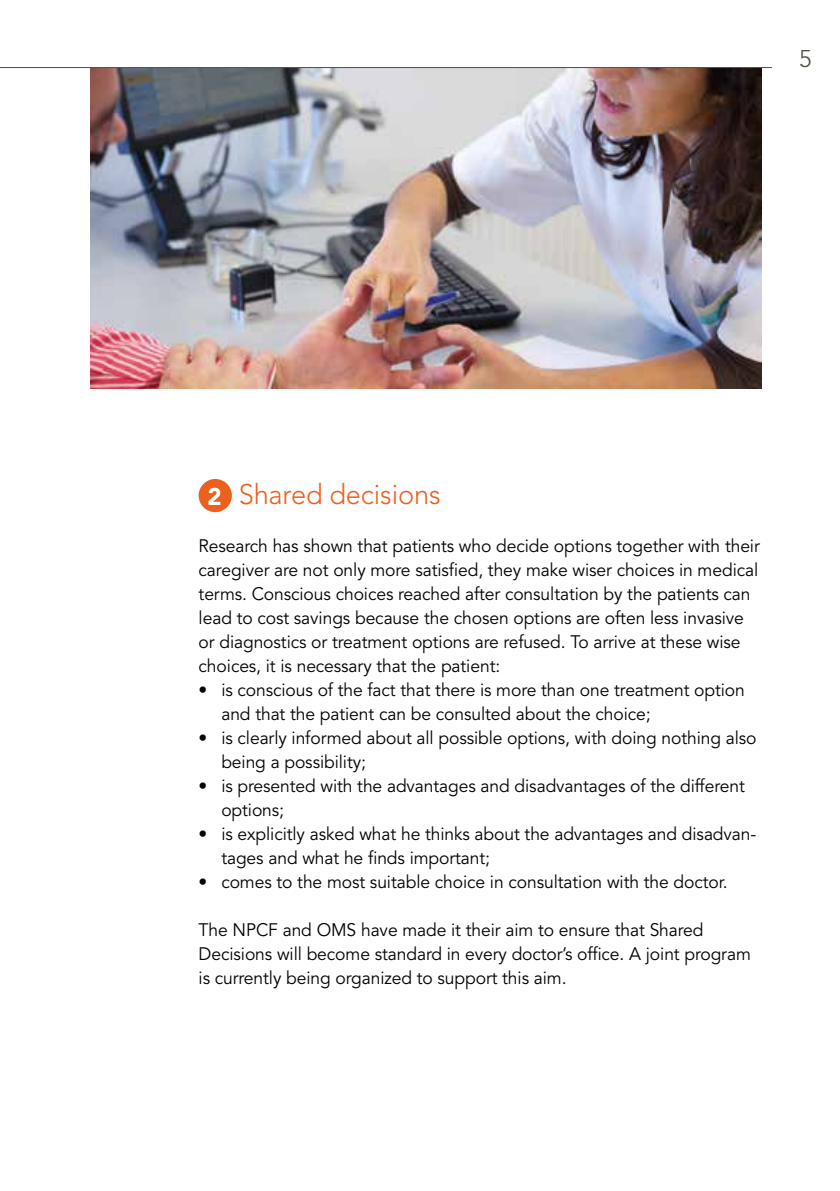
<style>
.page{position:relative;width:840px;height:1191px;background:#fff}
.page>*{position:absolute;margin:0;border:0;box-sizing:border-box;transform-origin:0 0}
.t1{font:300 28px "Avenir LT Std";letter-spacing:-.005em;color:#eb601d}
.t2{font:300 24px "Avenir LT Std";color:#4a513f}
.t3{font:18px/24px "Avenir LT Std";letter-spacing:-.005em;color:#000}
.s1{font-weight:900;font-size:24px;color:#fff}
</style>
<div class="page">
<img style="left:91px;top:68px;width:670px;height:320px">
<div style="left:198px;top:479px;width:34px;height:33px;background:#eb601d;border-radius:50%"></div>
<hr style="left:0;top:67px;width:771px;height:1px;background:#4a513f">
<h2 class="t2" style="left:798px;top:45px;width:14px">5</h2>
<h1 class="t1" style="left:207px;top:478px;width:234px"><span class="s1">2</span> Shared decisions</h1>
<p class="t3" style="left:198px;top:534px;width:562px">Research has shown that patients who decide options together with their caregiver are not only more satisfied, they make wiser choices in medical terms. Conscious choices reached after consultation by the patients can lead to cost savings because the chosen options are often less invasive or diagnostics or treatment options are refused. To arrive at these wise choices, it is necessary that the patient:</p>
<p class="t3" style="left:221px;top:678px;width:524px;text-indent:-23px">• is conscious of the fact that there is more than one treatment option and that the patient can be consulted about the choice;</p>
<p class="t3" style="left:221px;top:726px;width:536px;text-indent:-23px">• is clearly informed about all possible options, with doing nothing also being a possibility;</p>
<p class="t3" style="left:221px;top:774px;width:524px;text-indent:-23px">• is presented with the advantages and disadvantages of the different options;</p>
<p class="t3" style="left:221px;top:822px;width:536px;text-indent:-23px">• is explicitly asked what he thinks about the advantages and disadvan&shy;tages and what he finds important;</p>
<p class="t3" style="left:198px;top:870px;width:530px">• comes to the most suitable choice in consultation with the doctor.</p>
<p class="t3" style="left:198px;top:918px;width:553px">The NPCF and OMS have made it their aim to ensure that Shared<br>Decisions will become standard in every doctor’s office. A joint program is currently being organized to support this aim.</p>
</div>
